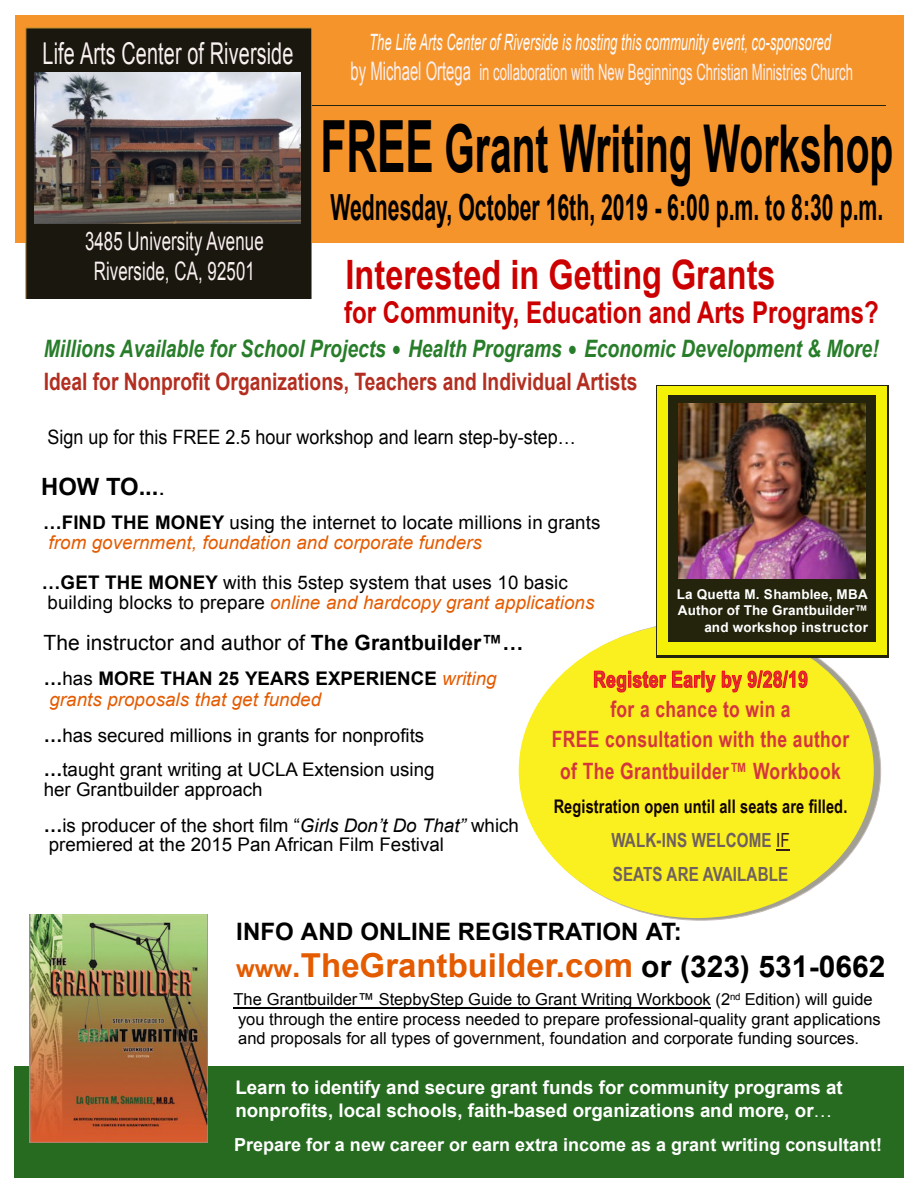
<style>
.page{position:relative;width:918px;height:1188px;background:#fff}
.page>*{position:absolute;margin:0;border:0;box-sizing:border-box;transform-origin:0 0}
.t1{font:700 66px "Arial";color:#000;scale:.59 1}
.t2{font:700 40.5px "Arial";color:#c00;scale:.8 1}
.t3{font:700 36px "Arial";color:#000;scale:.59 1}
.t4{font:700 33px "Arial";color:#e45b00}
.t5{font:700 30px "Arial";color:#c00;scale:.8 1}
.t6{font:30px "Arial";letter-spacing:.005em;color:#faf1f1;scale:.66 1}
.t7{font:25.5px/30.2px "Arial";letter-spacing:.005em;color:#faf1f1;text-align:center;scale:.66 1}
.t8{font:italic 700 24px/33.8px "Arial";color:#277d29;scale:.8 1}
.t9{font:700 24px "Arial";color:#000}
.t10{font:700 23.85px "Arial";color:#000}
.t11{font:22.5px "Arial";color:#faf0f0;scale:.58 1}
.t12{font:700 22.5px/29.7px "Arial Narrow";letter-spacing:.015em;color:#d5353d;text-align:center;scale:.95 1}
.t13{font:italic 22.5px "Arial";color:#fbfafa;scale:.58 1}
.t14{font:21px "Arial";letter-spacing:.005em;color:#000}
.t15{font:19.8px "Arial";color:#000;scale:.91 1}
.t16{font:700 19.5px/34.2px "Arial Narrow";letter-spacing:.005em;color:#6f6060;scale:.95 1}
.t17{font:18.75px/19.8px "Arial";color:#000}
.t18{font:italic 18.75px/19.8px "Arial";letter-spacing:.005em;color:#e45b00}
.t19{font:700 18.75px/22.5px "Arial";color:#fff}
.t20{font:700 18.75px "Arial Narrow";letter-spacing:.005em;color:#110303;scale:.95 1}
.t21{font:700 18px "Arial";color:#fff}
.t22{font:16.5px/19.5px "Arial";color:#000}
.t23{font:700 13.5px/16.5px "Arial";letter-spacing:.01em;color:#fff;text-align:right}
.s1{font-size:25.5px}
.s2{font-size:72px}
.s3{font-family:"Lucida Grande";font-weight:400;font-style:normal}
.s4{font-style:normal;color:#b32e20}
.s5{font-weight:400}
.s6{font-weight:700;font-style:normal;color:#000}
.s7{font-style:normal;color:#000}
.s8{font-weight:700}
.s9{font-style:italic;color:#e45b00}
.s10{font-style:italic}
.s11{font-weight:400;color:#371c1c}
.s12{font-size:24px}
.s13{font-size:30px}
.s14{font-size:30px;color:#000}
</style>
<div class="page">
<div style="left:519px;top:623px;width:355px;height:295px;background:#faef1f;border-radius:50%"></div>
<div style="left:14px;top:1067px;width:889px;height:111px;background:#266b20"></div>
<div style="left:15px;top:15px;width:888px;height:228px;background:#f6942c"></div>
<hr style="left:234px;top:1007px;width:477px;height:1px;background:#000">
<img style="left:30px;top:915px;width:178px;height:228px">
<hr style="left:221px;top:105px;width:664px;height:1px;background:#252410">
<svg style="left:594px;top:671px;width:72px;height:21px"></svg>
<svg style="left:672px;top:671px;width:44px;height:21px"></svg>
<svg style="left:722px;top:671px;width:20px;height:21px"></svg>
<svg style="left:748px;top:671px;width:59px;height:17px"></svg>
<svg style="left:776px;top:849px;width:14px;height:2px"></svg>
<div style="left:26px;top:28px;width:286px;height:271px;background:#1a170e"></div>
<div style="left:657px;top:386px;width:230px;height:269px;background:#f4f106"></div>
<div style="left:669px;top:395px;width:207px;height:247px;background:#24240c"></div>
<img style="left:678px;top:404px;width:187px;height:174px">
<img style="left:35px;top:72px;width:266px;height:151px">
<h3 class="t6" style="left:43px;top:42px;width:382px">Life Arts Center of Riverside</h3>
<p class="t13" style="left:369px;top:33px;width:798px">The Life Arts Center of Riverside is hosting this community event, co-sponsored</p>
<p class="t11" style="left:351px;top:64px;width:868px"><span class="s1">by Michael Ortega</span> in collaboration with New Beginnings Christian Ministries Church</p>
<h1 class="t1" style="left:321px;top:124px;width:972px"><span class="s2">FREE</span> Grant Writing Workshop</h1>
<h3 class="t3" style="left:330px;top:194px;width:939px">Wednesday, October 16th, 2019 - 6:00 p.m. to 8:30 p.m.</h3>
<h3 class="t7" style="left:85px;top:228px;width:272px">3485 University Avenue<br>Riverside, CA, 92501</h3>
<h2 class="t2" style="left:346px;top:260px;width:539px">Interested in Getting Grants</h2>
<h3 class="t5" style="left:344px;top:301px;width:670px">for Community, Education and Arts Programs?</h3>
<p class="t8" style="left:44px;top:334px;width:1045px">Millions Available for School Projects <span class="s3">•</span> Health Programs <span class="s3">•</span> Economic Development &amp; More!<br><span class="s4">Ideal for Nonprofit Organizations, Teachers and Individual Artists</span></p>
<p class="t15" style="left:47px;top:430px;width:582px">Sign up for this FREE 2.5 hour workshop and learn step-by-step…</p>
<p class="t10" style="left:41px;top:478px;width:125px">HOW TO...<span class="s5">.</span></p>
<p class="t18" style="left:43px;top:515px;width:559px"><span class="s6">…FIND THE MONEY</span> <span class="s7">using the internet to locate millions in grants </span>from government, foundation and corporate funders</p>
<p class="t17" style="left:48px;top:575px;width:548px;text-indent:-6px"><span class="s8">…GET THE MONEY</span> with this 5step system that uses 10 basic building blocks to prepare <span class="s9">online and hardcopy grant applications</span></p>
<p class="t14" style="left:43px;top:635px;width:482px">The instructor and author of <span class="s8">The Grantbuilder™…</span></p>
<p class="t18" style="left:44px;top:669px;width:454px;line-height:21.1px"><span class="s6">…</span><span class="s7">has</span> <span class="s6">MORE THAN 25 YEARS EXPERIENCE</span> writing grants proposals that get funded</p>
<p class="t17" style="left:44px;top:720px;width:392px;line-height:34.3px"><span class="s8">…</span>has secured millions in grants for nonprofits <span class="s8">…</span>taught grant writing at UCLA Extension using</p>
<p class="t17" style="left:44px;top:773px;width:477px;line-height:36.3px">her Grantbuilder approach<br><span class="s8">…</span>is producer of the short film “<span class="s10">Girls Don’t Do That”</span> which</p>
<p class="t17" style="left:49px;top:836px;width:397px">premiered at the 2015 Pan African Film Festival</p>
<p class="t23" style="left:677px;top:587px;width:193px">La Quetta M. Shamblee, MBA<br>Author of The Grantbuilder™ and workshop instructor</p>
<p class="t12" style="left:552px;top:694px;width:314px">for a chance to win a<br>FREE consultation with the author</p>
<p class="t12" style="left:560px;top:756px;width:297px">of The Grantbuilder™ Workbook</p>
<p class="t20" style="left:554px;top:795px;width:311px">Registration open until all seats are filled.</p>
<p class="t16" style="left:611px;top:823px;width:189px">WALK-INS WELCOME <span class="s11">IF<br></span>SEATS ARE AVAILABLE</p>
<p class="t9" style="left:236px;top:923px;width:447px">INFO AND ONLINE REGISTRATION AT:</p>
<h3 class="t4" style="left:236px;top:953px;width:651px"><span class="s12">www</span><span class="s13">.</span>TheGrantbuilder.com <span class="s14">or (323) 531-0662</span></h3>
<p class="t22" style="left:234px;top:991px;width:649px">The Grantbuilder™ StepbyStep Guide to Grant Writing Workbook (2<sup>nd</sup> Edition) will guide you through the entire process needed to prepare professional-quality grant applications and proposals for all types of government, foundation and corporate funding sources.</p>
<p class="t19" style="left:235px;top:1078px;width:609px">Learn to identify and secure grant funds for community programs at nonprofits, local schools, faith-based organizations and more, or<span class="s5">…</span></p>
<p class="t21" style="left:234px;top:1138px;width:650px">Prepare for a new career or earn extra income as a grant writing consultant!</p>
</div>
